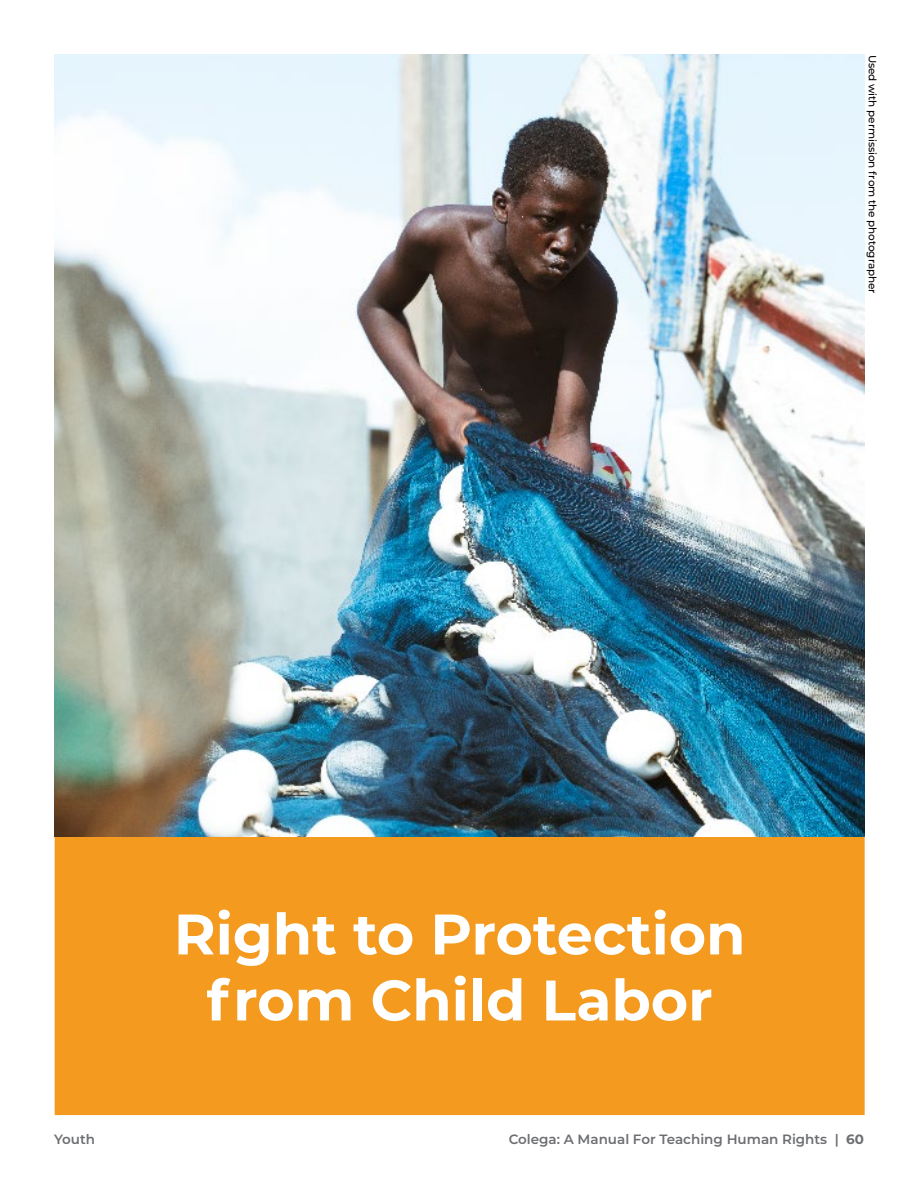
<style>
.page{position:relative;width:918px;height:1188px;background:#fff}
.page>*{position:absolute;margin:0;border:0;box-sizing:border-box;transform-origin:0 0}
.t1{font:700 57px/66px "Montserrat";color:#fff;text-align:center}
.t2{font:600 13.5px "Montserrat";color:#6d6e71}
.t3{font:500 10.5px "Montserrat";letter-spacing:-.01em;color:#000}
.s1{font-weight:700}
</style>
<div class="page">
<img style="left:55px;top:54px;width:810px;height:783px">
<div style="left:55px;top:837px;width:810px;height:278px;background:#f39a1f"></div>
<p class="t3" style="left:880px;top:55px;width:241px;rotate:90deg">Used with permission from the photographer</p>
<h1 class="t1" style="left:174px;top:898px;width:573px">Right to Protection from Child Labor</h1>
<p class="t2" style="left:54px;top:1129px;width:42px">Youth</p>
<p class="t2" style="left:509px;top:1129px;width:357px">Colega: A Manual For Teaching Human Rights | <span class="s1">60</span></p>
</div>
